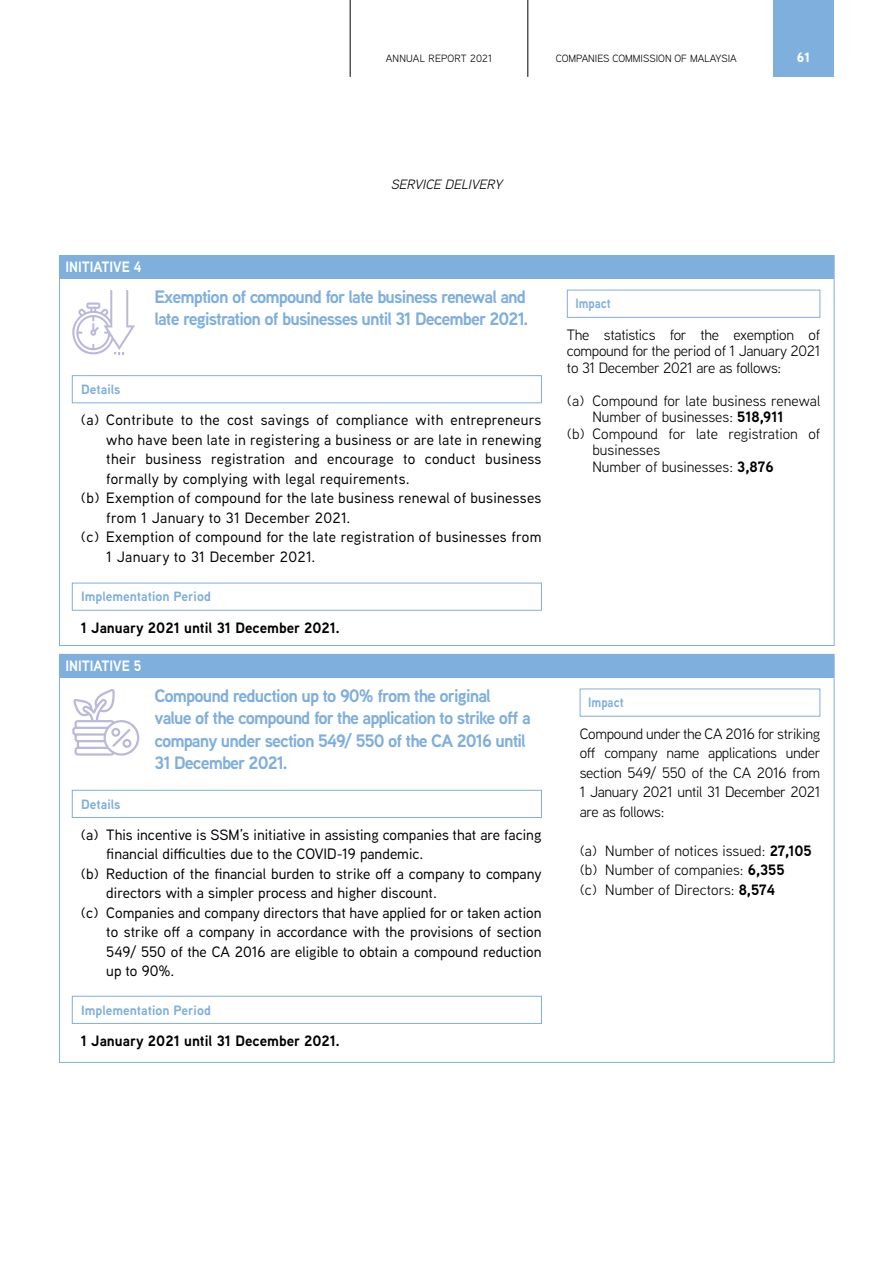
<style>
.page{position:relative;width:893px;height:1263px;background:#fff}
.page>*{position:absolute;margin:0;border:0;box-sizing:border-box;transform-origin:0 0}
.t1{font:700 18px/22.5px "Aaux Next";letter-spacing:-.05em;color:#7fafdd}
.t2{font:15px/19.5px "Aaux Next";color:#000;text-align:justify}
.t3{font:500 15px "Aaux Next";color:#000}
.t4{font:500 15px "Aaux Next";letter-spacing:.02em;color:#000}
.t5{font:700 15px "Aaux Next";color:#000}
.t6{font:700 15px "Aaux Next";color:#fff;scale:.92 1}
.t7{font:700 13.5px "Aaux Next";color:#7fafdd}
.t8{font:italic 13.5px "Aaux Next";color:#000}
.t9{font:700 13.5px "Aaux Next";color:#7fafdd;scale:.92 1}
.t10{font:900 13.5px "Aaux Next";color:#fff}
.t11{font:10.5px "Aaux Next";color:#000}
.t12{font:10.5px "Aaux Next";letter-spacing:.02em;color:#000}
.s1{font-weight:700}
</style>
<div class="page">
<div style="left:773px;top:0;width:60px;height:77px;background:#7fafdd"></div>
<hr style="left:350px;top:0;width:1px;height:77px;background:#000">
<hr style="left:528px;top:0;width:1px;height:77px;background:#000">
<div style="left:567px;top:290px;width:253px;height:28px;border:1px solid #7fafdd"></div>
<div style="left:72px;top:583px;width:470px;height:28px;border:1px solid #7fafdd"></div>
<div style="left:72px;top:375px;width:470px;height:28px;border:1px solid #7fafdd"></div>
<div style="left:59px;top:255px;width:775px;height:23px;background:#7fafdd"></div>
<svg style="left:72px;top:290px;width:63px;height:65px"></svg>
<div style="left:72px;top:996px;width:470px;height:28px;border:1px solid #7fafdd"></div>
<div style="left:72px;top:790px;width:470px;height:28px;border:1px solid #7fafdd"></div>
<div style="left:59px;top:654px;width:775px;height:23px;background:#7fafdd"></div>
<svg style="left:72px;top:689px;width:68px;height:67px"></svg>
<p class="t12" style="left:386px;top:52px;width:108px">ANNUAL REPORT 2021</p>
<p class="t11" style="left:556px;top:52px;width:183px">COMPANIES COMMISSION OF MALAYSIA</p>
<p class="t10" style="left:797px;top:47px;width:15px">61</p>
<p class="t6" style="left:65px;top:256px;width:84px">INITIATIVE 4</p>
<p class="t8" style="left:391px;top:175px;width:117px">SERVICE DELIVERY</p>
<p class="t1" style="left:154px;top:285px;width:376px">Exemption of compound for late business renewal and late registration of businesses until 31 December 2021.</p>
<p class="t9" style="left:575px;top:294px;width:40px">Impact</p>
<p class="t2" style="left:567px;top:326px;width:255px;line-height:16.5px">The statistics for the exemption of compound for the period of 1 January 2021 to 31 December 2021 are as follows:</p>
<p class="t2" style="left:567px;top:390px;width:255px">(a) Compound for late business renewal</p>
<p class="t2" style="left:592px;top:407px;width:192px">Number of businesses: <span class="s1">518,911</span></p>
<p class="t2" style="left:567px;top:423px;width:255px">(b) Compound for late registration of</p>
<p class="t2" style="left:592px;top:440px;width:69px">businesses</p>
<p class="t2" style="left:592px;top:456px;width:183px">Number of businesses: <span class="s1">3,876</span></p>
<p class="t7" style="left:81px;top:380px;width:41px">Details</p>
<p class="t4" style="left:81px;top:410px;width:462px">(a) Contribute to the cost savings of compliance with entrepreneurs</p>
<p class="t4" style="left:106px;top:429px;width:437px">who have been late in registering a business or are late in renewing</p>
<p class="t4" style="left:106px;top:449px;width:437px">their business registration and encourage to conduct business</p>
<p class="t4" style="left:106px;top:468px;width:305px">formally by complying with legal requirements.</p>
<p class="t4" style="left:81px;top:488px;width:462px">(b) Exemption of compound for the late business renewal of businesses</p>
<p class="t4" style="left:106px;top:507px;width:246px">from 1 January to 31 December 2021.</p>
<p class="t4" style="left:81px;top:527px;width:462px">(c) Exemption of compound for the late registration of businesses from</p>
<p class="t4" style="left:106px;top:546px;width:211px">1 January to 31 December 2021.</p>
<p class="t7" style="left:81px;top:587px;width:131px">Implementation Period</p>
<p class="t5" style="left:81px;top:617px;width:261px">1 January 2021 until 31 December 2021.</p>
<p class="t6" style="left:65px;top:655px;width:84px">INITIATIVE 5</p>
<p class="t1" style="left:154px;top:684px;width:378px">Compound reduction up to 90% from the original value of the compound for the application to strike off a company under section 549/ 550 of the CA 2016 until 31 December 2021.</p>
<p class="t9" style="left:588px;top:693px;width:40px">Impact</p>
<p class="t2" style="left:580px;top:723px;width:242px">Compound under the CA 2016 for striking off company name applications under section 549/ 550 of the CA 2016 from 1 January 2021 until 31 December 2021 are as follows:</p>
<p class="t2" style="left:580px;top:840px;width:234px;text-align:left">(a) Number of notices issued: <span class="s1">27,105 </span>(b) Number of companies: <span class="s1">6,355<br></span>(c) Number of Directors: <span class="s1">8,574</span></p>
<p class="t7" style="left:81px;top:794px;width:41px">Details</p>
<p class="t3" style="left:81px;top:824px;width:462px">(a) This incentive is SSM’s initiative in assisting companies that are facing</p>
<p class="t3" style="left:106px;top:844px;width:319px">financial difficulties due to the COVID-19 pandemic.</p>
<p class="t3" style="left:81px;top:863px;width:462px">(b) Reduction of the financial burden to strike off a company to company</p>
<p class="t3" style="left:106px;top:883px;width:332px">directors with a simpler process and higher discount.</p>
<p class="t3" style="left:81px;top:902px;width:462px">(c) Companies and company directors that have applied for or taken action</p>
<p class="t3" style="left:106px;top:922px;width:437px">to strike off a company in accordance with the provisions of section</p>
<p class="t3" style="left:106px;top:941px;width:437px">549/ 550 of the CA 2016 are eligible to obtain a compound reduction</p>
<p class="t3" style="left:106px;top:961px;width:70px">up to 90%.</p>
<p class="t7" style="left:81px;top:1000px;width:131px">Implementation Period</p>
<p class="t5" style="left:81px;top:1030px;width:261px">1 January 2021 until 31 December 2021.</p>
</div>
